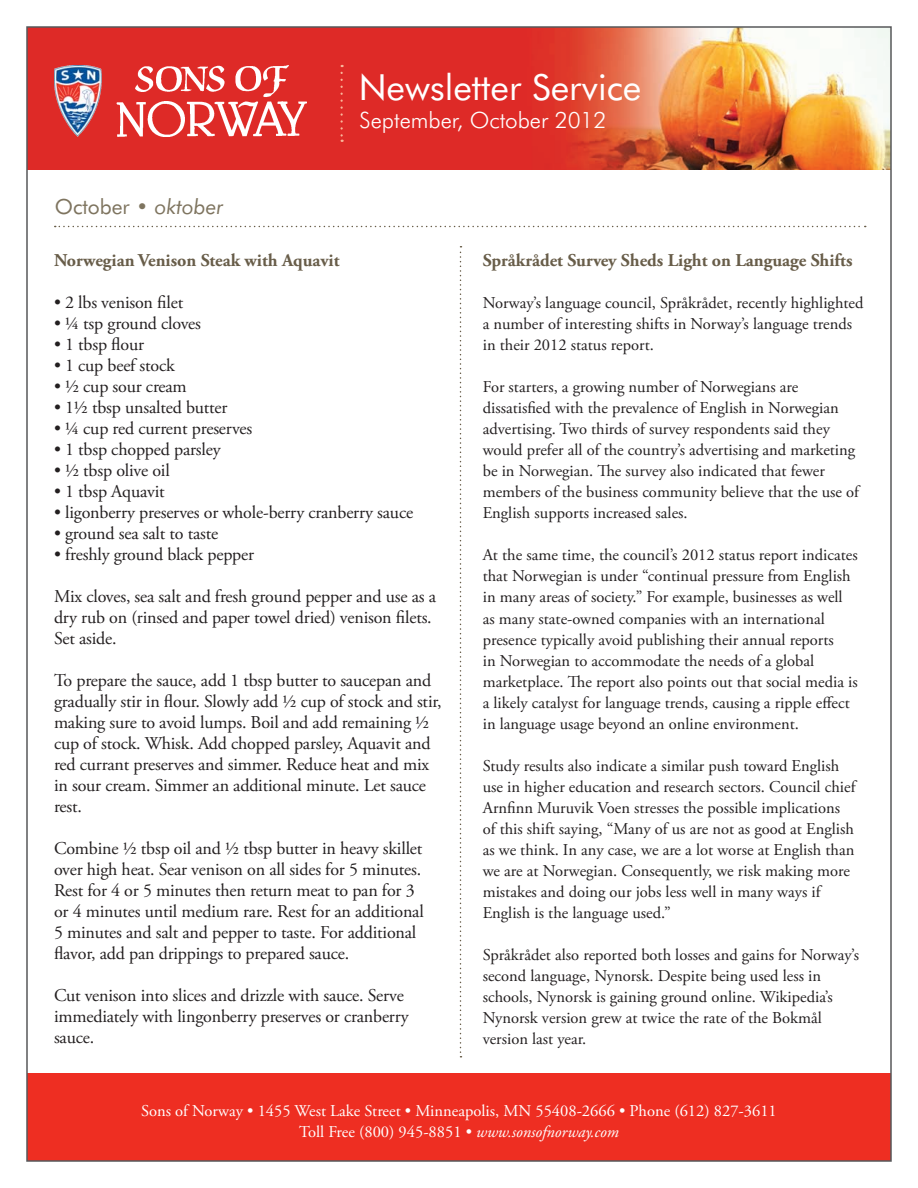
<style>
.page{position:relative;width:918px;height:1188px;background:#fff}
.page>*{position:absolute;margin:0;border:0;box-sizing:border-box;transform-origin:0 0}
.t1{font:36px "Futura BT";color:#fff}
.t2{font:300 22.5px "Futura BT";color:#fff}
.t3{font:21px "Futura BT";color:#7e745f}
.t4{font:18px/21px "Adobe Garamond Pro";letter-spacing:-.01em;color:#231f20}
.NS_Article_Titles{font:700 18px "Adobe Garamond Pro";color:#685d49}
.t5{font:16.5px/21px "Adobe Garamond Pro";color:#231f20}
.t6{font:16.5px/21px "Adobe Garamond Pro";color:#fff;text-align:center}
.s1{font-style:italic}
</style>
<div class="page">
<img style="left:29px;top:29px;width:860px;height:141px">
<div style="left:27px;top:1073px;width:864px;height:88px;background:#ee2e22"></div>
<img style="left:54px;top:111px;width:252px;height:25px">
<svg style="left:340px;top:111px;width:3px;height:31px"></svg>
<img style="left:29px;top:65px;width:860px;height:46px">
<svg style="left:55px;top:226px;width:811px;height:1px"></svg>
<svg style="left:460px;top:246px;width:1px;height:812px"></svg>
<h1 class="t1" style="left:359px;top:65px;width:284px">Newsletter Service</h1>
<h2 class="t2" style="left:360px;top:107px;width:249px">September, October 2012</h2>
<p class="t3" style="left:55px;top:194px;width:170px">October • <span class="s1">oktober</span></p>
<p class="NS_Article_Titles" style="left:54px;top:250px;width:287px">Norwegian Venison Steak with Aquavit</p>
<p class="t4" style="left:54px;top:292px;width:131px">• 2 lbs venison filet</p>
<p class="t4" style="left:54px;top:313px;width:149px">• ¼ tsp ground cloves</p>
<p class="t4" style="left:54px;top:334px;width:92px">• 1 tbsp flour</p>
<p class="t4" style="left:54px;top:355px;width:122px">• 1 cup beef stock</p>
<p class="t4" style="left:54px;top:376px;width:134px">• ½ cup sour cream</p>
<p class="t4" style="left:54px;top:397px;width:175px">• 1½ tbsp unsalted butter</p>
<p class="t4" style="left:54px;top:418px;width:200px">• ¼ cup red current preserves</p>
<p class="t4" style="left:54px;top:439px;width:168px">• 1 tbsp chopped parsley</p>
<p class="t4" style="left:54px;top:460px;width:117px">• ½ tbsp olive oil</p>
<p class="t4" style="left:54px;top:481px;width:112px">• 1 tbsp Aquavit</p>
<p class="t4" style="left:54px;top:502px;width:361px">• ligonberry preserves or whole-berry cranberry sauce</p>
<p class="t4" style="left:54px;top:523px;width:166px">• ground sea salt to taste</p>
<p class="t4" style="left:54px;top:544px;width:202px">• freshly ground black pepper</p>
<p class="t4" style="left:54px;top:586px;width:384px">Mix cloves, sea salt and fresh ground pepper and use as a dry rub on (rinsed and paper towel dried) venison filets.<br>Set aside.</p>
<p class="t4" style="left:54px;top:670px;width:389px">To prepare the sauce, add 1 tbsp butter to saucepan and gradually stir in flour. Slowly add ½ cup of stock and stir, making sure to avoid lumps. Boil and add remaining ½ cup of stock. Whisk. Add chopped parsley, Aquavit and red currant preserves and simmer. Reduce heat and mix in sour cream. Simmer an additional minute. Let sauce rest.</p>
<p class="t4" style="left:54px;top:838px;width:371px">Combine ½ tbsp oil and ½ tbsp butter in heavy skillet over high heat. Sear venison on all sides for 5 minutes.<br>Rest for 4 or 5 minutes then return meat to pan for 3 or 4 minutes until medium rare. Rest for an additional 5 minutes and salt and pepper to taste. For additional flavor, add pan drippings to prepared sauce.</p>
<p class="t4" style="left:54px;top:985px;width:356px">Cut venison into slices and drizzle with sauce. Serve immediately with lingonberry preserves or cranberry sauce.</p>
<p class="NS_Article_Titles" style="left:483px;top:250px;width:371px">Språkrådet Survey Sheds Light on Language Shifts</p>
<p class="t5" style="left:483px;top:293px;width:382px">Norway’s language council, Språkrådet, recently highlighted a number of interesting shifts in Norway’s language trends in their 2012 status report.</p>
<p class="t5" style="left:483px;top:377px;width:378px">For starters, a growing number of Norwegians are dissatisfied with the prevalence of English in Norwegian advertising. Two thirds of survey respondents said they would prefer all of the country’s advertising and marketing be in Norwegian. The survey also indicated that fewer members of the business community believe that the use of English supports increased sales.</p>
<p class="t5" style="left:483px;top:545px;width:377px">At the same time, the council’s 2012 status report indicates that Norwegian is under “continual pressure from English in many areas of society.” For example, businesses as well as many state-owned companies with an international presence typically avoid publishing their annual reports<br>in Norwegian to accommodate the needs of a global marketplace. The report also points out that social media is a likely catalyst for language trends, causing a ripple effect in language usage beyond an online environment.</p>
<p class="t5" style="left:483px;top:755px;width:374px">Study results also indicate a similar push toward English use in higher education and research sectors. Council chief Arnfinn Muruvik Voen stresses the possible implications of this shift saying, “Many of us are not as good at English as we think. In any case, we are a lot worse at English than we are at Norwegian. Consequently, we risk making more mistakes and doing our jobs less well in many ways if English is the language used.”</p>
<p class="t5" style="left:483px;top:944px;width:378px">Språkrådet also reported both losses and gains for Norway’s second language, Nynorsk. Despite being used less in schools, Nynorsk is gaining ground online. Wikipedia’s Nynorsk version grew at twice the rate of the Bokmål version last year.</p>
<p class="t6" style="left:141px;top:1101px;width:637px">Sons of Norway • 1455 West Lake Street • Minneapolis, MN 55408-2666 • Phone (612) 827-3611<br>Toll Free (800) 945-8851 • <span class="s1">www.sonsofnorway.com</span></p>
</div>
